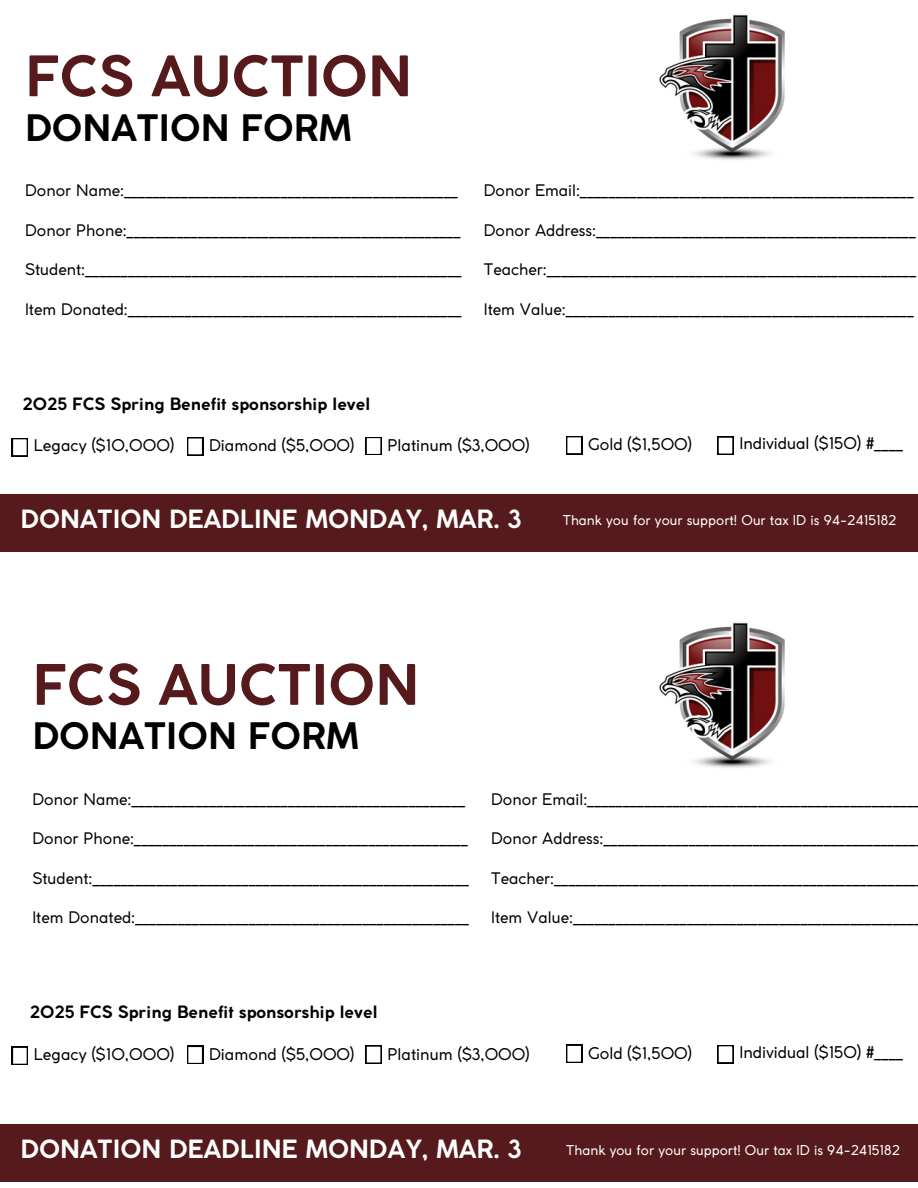
<style>
.page{position:relative;width:918px;height:1188px;background:#fff}
.page>*{position:absolute;margin:0;border:0;box-sizing:border-box;transform-origin:0 0}
.t1{font:700 55.05px "Coco Gothic";color:#561a1c}
.t2{font:700 36px "Coco Gothic";color:#000}
.t3{font:700 24.9px "Coco Gothic";color:#fff}
.t4{font:700 16.8px "Coco Gothic";color:#000}
.t5{font:16.05px "Coco Gothic";color:#000}
.t6{font:15.75px "Coco Gothic";color:#000}
.t7{font:13.5px "Coco Gothic";color:#fff}
</style>
<div class="page">
<div style="left:0;top:494px;width:918px;height:58px;background:#561a1c"></div>
<svg style="left:12px;top:438px;width:16px;height:18px"></svg>
<svg style="left:187px;top:437px;width:16px;height:18px"></svg>
<svg style="left:366px;top:437px;width:16px;height:18px"></svg>
<svg style="left:566px;top:436px;width:16px;height:18px"></svg>
<svg style="left:718px;top:437px;width:15px;height:18px"></svg>
<div style="left:0;top:1124px;width:918px;height:57px;background:#561a1c"></div>
<svg style="left:12px;top:1047px;width:16px;height:18px"></svg>
<svg style="left:187px;top:1046px;width:16px;height:18px"></svg>
<svg style="left:366px;top:1046px;width:16px;height:18px"></svg>
<svg style="left:566px;top:1045px;width:16px;height:18px"></svg>
<svg style="left:718px;top:1045px;width:15px;height:18px"></svg>
<img style="left:659px;top:14px;width:126px;height:146px">
<img style="left:659px;top:622px;width:126px;height:146px">
<h1 class="t1" style="left:25px;top:55px;width:388px">FCS AUCTION</h1>
<p class="t2" style="left:25px;top:114px;width:328px">DONATION FORM</p>
<h4 class="t6" style="left:25px;top:185px;width:434px">Donor Name:_______________________________________________</h4>
<h4 class="t6" style="left:25px;top:224px;width:437px">Donor Phone:_______________________________________________</h4>
<h4 class="t6" style="left:25px;top:264px;width:438px">Student:_____________________________________________________</h4>
<h4 class="t6" style="left:25px;top:303px;width:438px">Item Donated:_______________________________________________</h4>
<h5 class="t6" style="left:484px;top:185px;width:431px">Donor Email:_______________________________________________</h5>
<h5 class="t6" style="left:484px;top:224px;width:434px">Donor Address:_____________________________________________</h5>
<h5 class="t6" style="left:484px;top:264px;width:434px">Teacher:____________________________________________________</h5>
<h5 class="t6" style="left:484px;top:303px;width:431px">Item Value:_________________________________________________</h5>
<h5 class="t4" style="left:23px;top:397px;width:349px">2025 FCS Spring Benefit sponsorship level</h5>
<h5 class="t5" style="left:34px;top:439px;width:142px">Legacy ($10,000)</h5>
<h5 class="t5" style="left:209px;top:439px;width:147px">Diamond ($5,000)</h5>
<h5 class="t5" style="left:388px;top:439px;width:144px">Platinum ($3,000)</h5>
<h5 class="t5" style="left:588px;top:438px;width:105px">Gold ($1,500)</h5>
<h3 class="t5" style="left:739px;top:437px;width:165px">Individual ($150) #____</h3>
<h2 class="t3" style="left:21px;top:509px;width:502px">DONATION DEADLINE MONDAY, MAR. 3</h2>
<h5 class="t7" style="left:563px;top:515px;width:335px">Thank you for your support! Our tax ID is 94-2415182</h5>
<p class="t1" style="left:32px;top:664px;width:388px">FCS AUCTION</p>
<h5 class="t2" style="left:32px;top:723px;width:328px">DONATION FORM</h5>
<h5 class="t6" style="left:32px;top:793px;width:434px">Donor Name:_______________________________________________</h5>
<h5 class="t6" style="left:32px;top:833px;width:437px">Donor Phone:_______________________________________________</h5>
<h5 class="t6" style="left:32px;top:872px;width:438px">Student:_____________________________________________________</h5>
<h5 class="t6" style="left:32px;top:912px;width:438px">Item Donated:_______________________________________________</h5>
<p class="t6" style="left:491px;top:793px;width:431px">Donor Email:_______________________________________________</p>
<p class="t6" style="left:491px;top:833px;width:426px">Donor Address:____________________________________________</p>
<p class="t6" style="left:491px;top:872px;width:427px">Teacher:___________________________________________________</p>
<p class="t6" style="left:491px;top:912px;width:431px">Item Value:_________________________________________________</p>
<h4 class="t4" style="left:30px;top:1006px;width:349px">2025 FCS Spring Benefit sponsorship level</h4>
<h5 class="t5" style="left:34px;top:1048px;width:142px">Legacy ($10,000)</h5>
<h5 class="t5" style="left:209px;top:1048px;width:147px">Diamond ($5,000)</h5>
<h5 class="t5" style="left:388px;top:1048px;width:144px">Platinum ($3,000)</h5>
<h5 class="t5" style="left:588px;top:1047px;width:105px">Gold ($1,500)</h5>
<h5 class="t5" style="left:739px;top:1046px;width:165px">Individual ($150) #____</h5>
<h1 class="t3" style="left:21px;top:1140px;width:502px">DONATION DEADLINE MONDAY, MAR. 3</h1>
<h2 class="t7" style="left:566px;top:1145px;width:335px">Thank you for your support! Our tax ID is 94-2415182</h2>
</div>
